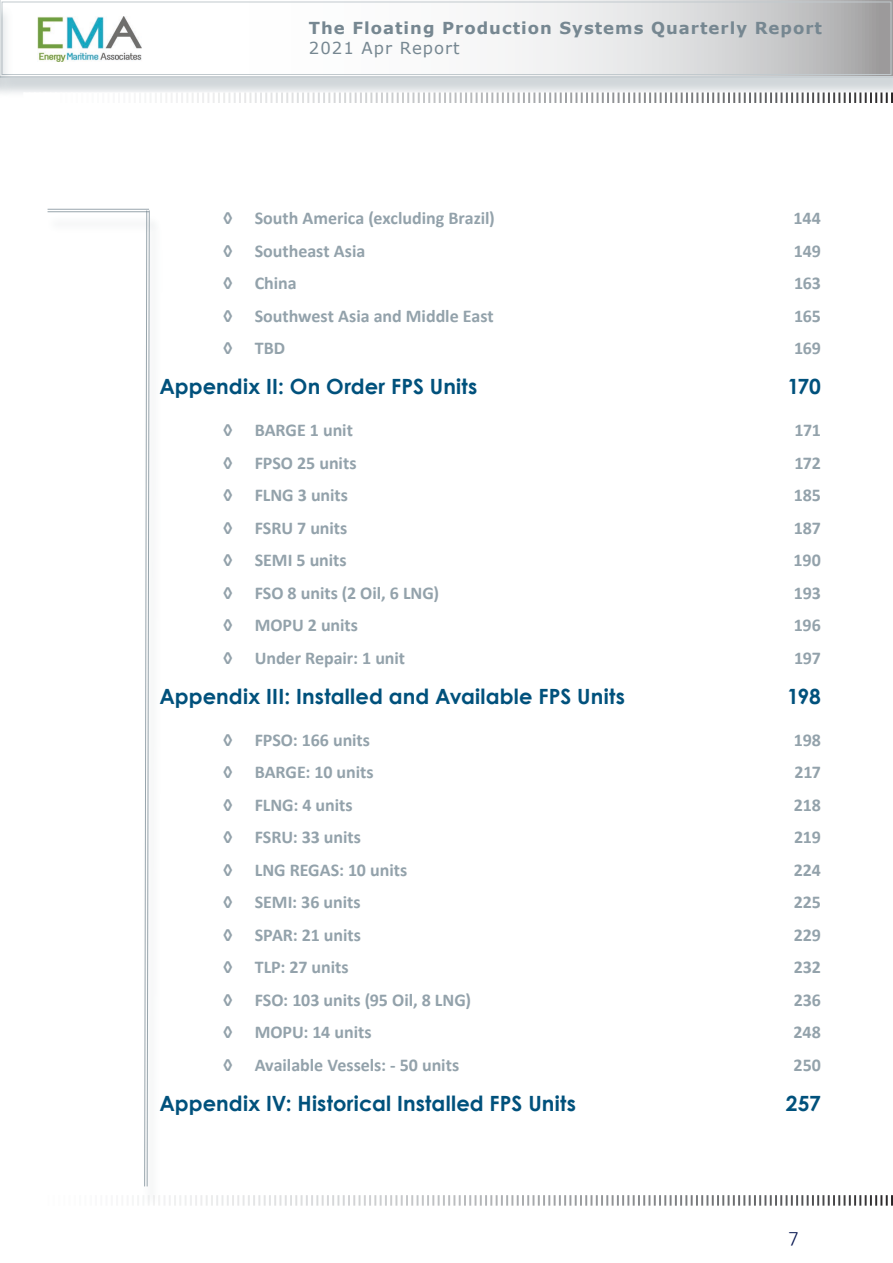
<style>
.page{position:relative;width:893px;height:1263px;background:#fff}
.page>*{position:absolute;margin:0;border:0;box-sizing:border-box;transform-origin:0 0}
.t1{font:700 21px "Century Gothic";letter-spacing:.01em;color:#00517c}
.t2{font:300 21px "Calibri";color:#0a1953}
.t3{font:700 18px "Calibri";letter-spacing:-.005em;color:#93a2ab}
.t4{font:700 16.5px "Verdana";letter-spacing:.06em;color:#768791}
.t5{font:16.5px "Verdana";letter-spacing:.06em;color:#768791}
</style>
<div class="page">
<svg style="left:138px;top:1195px;width:755px;height:11px"></svg>
<div style="left:0;top:5px;width:893px;height:94px;background:#768791;opacity:.75"></div>
<svg style="left:0;top:0;width:893px;height:77px"></svg>
<svg style="left:23px;top:92px;width:870px;height:11px"></svg>
<img style="left:38px;top:17px;width:105px;height:44px">
<div style="left:142px;top:217px;width:21px;height:990px;background:#fafbfb"></div>
<svg style="left:144px;top:210px;width:6px;height:977px"></svg>
<div style="left:46px;top:214px;width:116px;height:20px;background:#fafbfb"></div>
<hr style="left:48px;top:209px;width:101px;height:1px;background:#768791">
<hr style="left:48px;top:211px;width:101px;height:1px;background:#768791">
<p class="t4" style="left:309px;top:16px;width:515px">The Floating Production Systems Quarterly Report</p>
<p class="t5" style="left:309px;top:36px;width:152px">2021 Apr Report</p>
<p class="t3" style="left:223px;top:205px;width:273px">◊ South America (excluding Brazil)</p>
<p class="t3" style="left:793px;top:205px;width:29px">144</p>
<p class="t3" style="left:223px;top:238px;width:144px">◊ Southeast Asia</p>
<p class="t3" style="left:794px;top:238px;width:29px">149</p>
<p class="t3" style="left:223px;top:270px;width:75px">◊ China</p>
<p class="t3" style="left:794px;top:270px;width:28px">163</p>
<p class="t3" style="left:223px;top:303px;width:272px">◊ Southwest Asia and Middle East</p>
<p class="t3" style="left:794px;top:303px;width:28px">165</p>
<p class="t3" style="left:223px;top:335px;width:63px">◊ TBD</p>
<p class="t3" style="left:794px;top:335px;width:28px">169</p>
<p class="t1" style="left:159px;top:370px;width:319px">Appendix II: On Order FPS Units</p>
<p class="t1" style="left:787px;top:370px;width:35px">170</p>
<p class="t3" style="left:223px;top:417px;width:131px">◊ BARGE 1 unit</p>
<p class="t3" style="left:794px;top:417px;width:28px">171</p>
<p class="t3" style="left:223px;top:450px;width:135px">◊ FPSO 25 units</p>
<p class="t3" style="left:794px;top:450px;width:28px">172</p>
<p class="t3" style="left:223px;top:482px;width:126px">◊ FLNG 3 units</p>
<p class="t3" style="left:794px;top:482px;width:29px">185</p>
<p class="t3" style="left:223px;top:515px;width:126px">◊ FSRU 7 units</p>
<p class="t3" style="left:794px;top:515px;width:29px">187</p>
<p class="t3" style="left:223px;top:547px;width:125px">◊ SEMI 5 units</p>
<p class="t3" style="left:794px;top:547px;width:29px">190</p>
<p class="t3" style="left:223px;top:580px;width:217px">◊ FSO 8 units (2 Oil, 6 LNG)</p>
<p class="t3" style="left:794px;top:580px;width:29px">193</p>
<p class="t3" style="left:223px;top:612px;width:136px">◊ MOPU 2 units</p>
<p class="t3" style="left:794px;top:612px;width:29px">196</p>
<p class="t3" style="left:223px;top:645px;width:183px">◊ Under Repair: 1 unit</p>
<p class="t3" style="left:794px;top:645px;width:28px">197</p>
<p class="t1" style="left:159px;top:680px;width:467px">Appendix III: Installed and Available FPS Units</p>
<p class="t1" style="left:787px;top:680px;width:35px">198</p>
<p class="t3" style="left:223px;top:727px;width:148px">◊ FPSO: 166 units</p>
<p class="t3" style="left:794px;top:727px;width:29px">198</p>
<p class="t3" style="left:223px;top:759px;width:152px">◊ BARGE: 10 units</p>
<p class="t3" style="left:794px;top:759px;width:28px">217</p>
<p class="t3" style="left:223px;top:792px;width:131px">◊ FLNG: 4 units</p>
<p class="t3" style="left:794px;top:792px;width:28px">218</p>
<p class="t3" style="left:223px;top:824px;width:139px">◊ FSRU: 33 units</p>
<p class="t3" style="left:794px;top:824px;width:28px">219</p>
<p class="t3" style="left:223px;top:857px;width:185px">◊ LNG REGAS: 10 units</p>
<p class="t3" style="left:794px;top:857px;width:29px">224</p>
<p class="t3" style="left:223px;top:889px;width:139px">◊ SEMI: 36 units</p>
<p class="t3" style="left:794px;top:889px;width:29px">225</p>
<p class="t3" style="left:223px;top:922px;width:139px">◊ SPAR: 21 units</p>
<p class="t3" style="left:794px;top:922px;width:29px">229</p>
<p class="t3" style="left:223px;top:954px;width:127px">◊ TLP: 27 units</p>
<p class="t3" style="left:794px;top:954px;width:29px">232</p>
<p class="t3" style="left:223px;top:987px;width:249px">◊ FSO: 103 units (95 Oil, 8 LNG)</p>
<p class="t3" style="left:794px;top:987px;width:29px">236</p>
<p class="t3" style="left:223px;top:1019px;width:150px">◊ MOPU: 14 units</p>
<p class="t3" style="left:793px;top:1019px;width:29px">248</p>
<p class="t3" style="left:223px;top:1052px;width:237px">◊ Available Vessels: - 50 units</p>
<p class="t3" style="left:794px;top:1052px;width:29px">250</p>
<p class="t1" style="left:159px;top:1087px;width:418px">Appendix IV: Historical Installed FPS Units</p>
<p class="t1" style="left:786px;top:1087px;width:37px">257</p>
<p class="t2" style="left:788px;top:1223px;width:12px">7</p>
</div>
